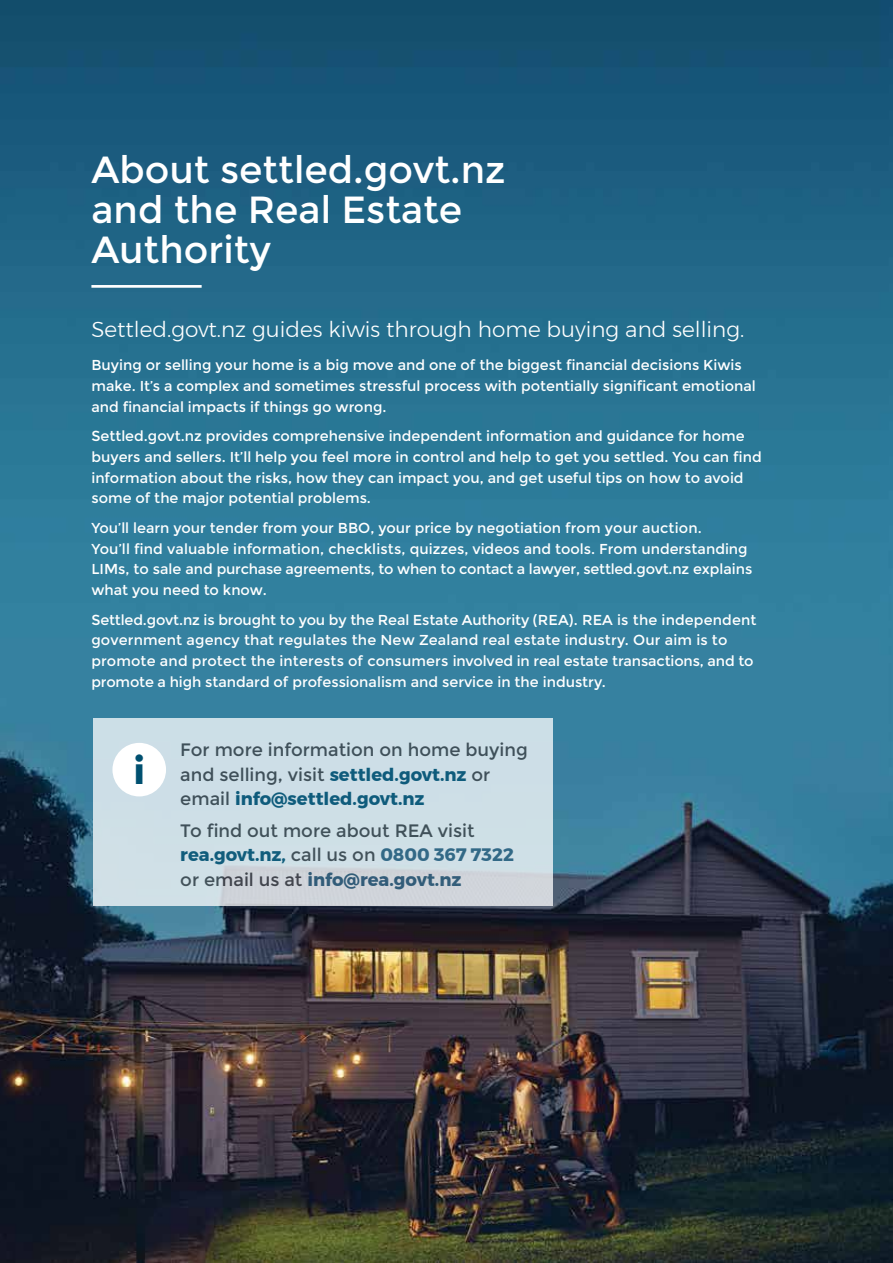
<style>
.page{position:relative;width:893px;height:1263px;background:#fff}
.page>*{position:absolute;margin:0;border:0;box-sizing:border-box;transform-origin:0 0}
.t1{font:700 39.45px "Avenir Next";color:#005070}
.t2{font:37.8px/39.6px "Montserrat";color:#fff}
.t3{font:300 21.6px "Montserrat";color:#fff}
.t4{font:18px/24.3px "Montserrat";color:#414042}
.t5{font:14.4px/20.7px "Montserrat";color:#fff}
.s1{font-weight:700;color:#005070}
.s2{font-weight:700;color:#2d607e}
</style>
<div class="page">
<img style="left:0;top:0;width:893px;height:1263px">
<div style="left:94px;top:718px;width:459px;height:188px;background:linear-gradient(to right,#cedfe6,#cedce4)"></div>
<div style="left:112px;top:743px;width:54px;height:53px;background:#fff;border-radius:50%"></div>
<hr style="left:91px;top:285px;width:111px;height:3px;background:#fff">
<h2 class="t2" style="left:91px;top:151px;width:416px">About settled.govt.nz and the Real Estate<br>Authority</h2>
<h3 class="t3" style="left:91px;top:313px;width:654px">Settled.govt.nz guides kiwis through home buying and selling.</h3>
<p class="t5" style="left:91px;top:355px;width:666px">Buying or selling your home is a big move and one of the biggest financial decisions Kiwis make. It’s a complex and sometimes stressful process with potentially significant emotional and financial impacts if things go wrong.</p>
<p class="t5" style="left:91px;top:426px;width:672px">Settled.govt.nz provides comprehensive independent information and guidance for home buyers and sellers. It’ll help you feel more in control and help to get you settled. You can find information about the risks, how they can impact you, and get useful tips on how to avoid some of the major potential problems.</p>
<p class="t5" style="left:91px;top:518px;width:662px">You’ll learn your tender from your BBO, your price by negotiation from your auction.<br>You’ll find valuable information, checklists, quizzes, videos and tools. From understanding LIMs, to sale and purchase agreements, to when to contact a lawyer, settled.govt.nz explains what you need to know.</p>
<p class="t5" style="left:91px;top:609px;width:667px">Settled.govt.nz is brought to you by the Real Estate Authority (REA). REA is the independent government agency that regulates the New Zealand real estate industry. Our aim is to promote and protect the interests of consumers involved in real estate transactions, and to promote a high standard of professionalism and service in the industry.</p>
<h1 class="t1" style="left:134px;top:736px;width:13px">i</h1>
<p class="t4" style="left:180px;top:738px;width:349px">For more information on home buying and selling, visit <span class="s1">settled.govt.nz</span> or email <span class="s1">info@settled.govt.nz</span></p>
<p class="t4" style="left:180px;top:819px;width:335px">To find out more about REA visit <span class="s1">rea.govt.nz,</span> call us on <span class="s2">0800 367 7322 </span>or email us at <span class="s2">info@rea.govt.nz</span></p>
</div>
